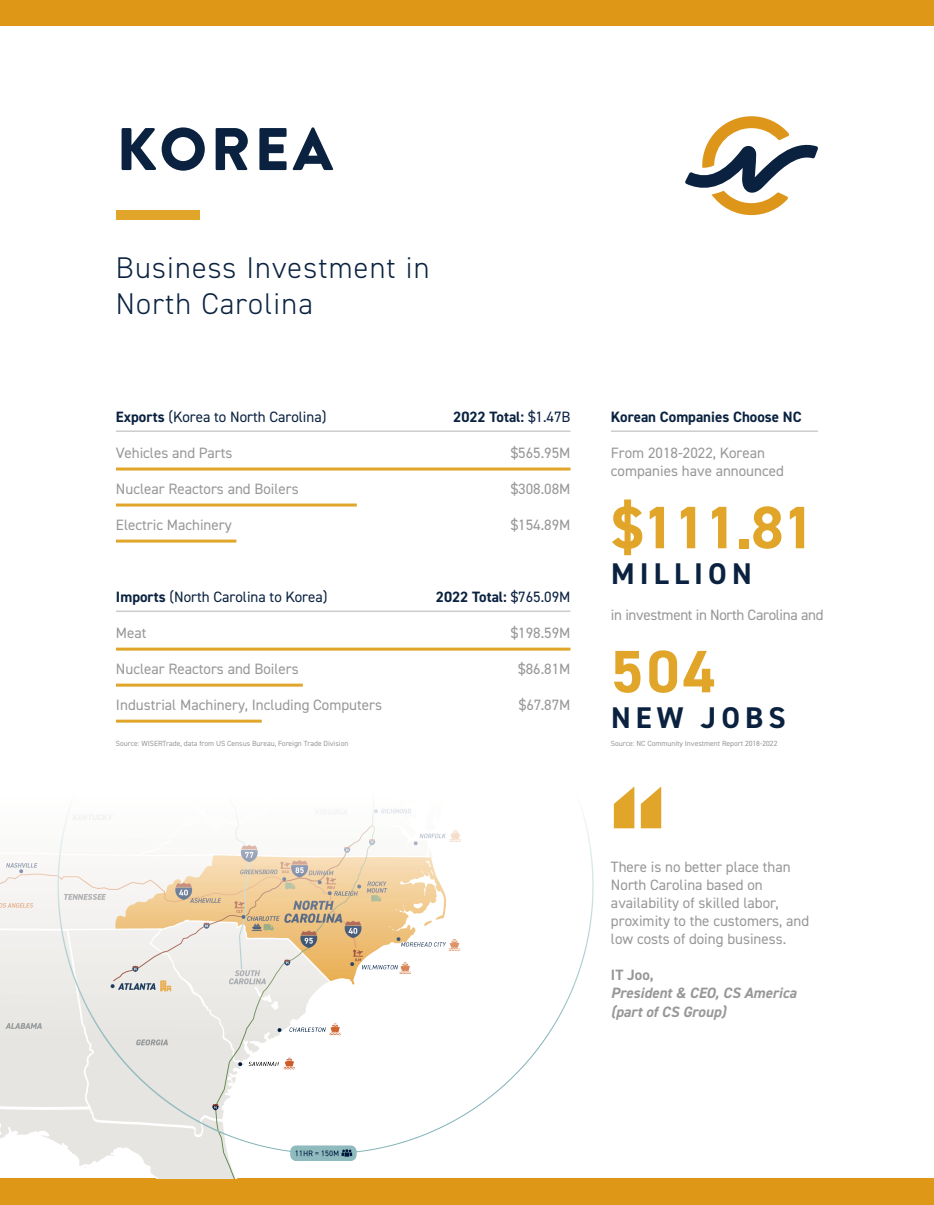
<style>
.page{position:relative;width:934px;height:1205px;background:#fff}
.page>*{position:absolute;margin:0;border:0;box-sizing:border-box;transform-origin:0 0}
.t1{font:700 150px "DIN2014";color:#e0a529}
.t2{font:700 60px "DIN2014";letter-spacing:-.02em;color:#e0a529}
.t3{font:900 60px "Brandon Grotesque";letter-spacing:.06em;color:#0a2240}
.t4{font:300 30px/36px "DIN2014";letter-spacing:.04em;color:#0a2240}
.t5{font:700 30px "DIN2014";letter-spacing:.17em;color:#0a2240}
.t6{font:15px/18px "DIN2014";color:#98989a}
.t7{font:15px "DIN2014";color:#0a2240}
.t8{font:700 15px "DIN2014";color:#0a2240}
.t9{font:italic 700 15px/18px "DIN2014";color:#98989a}
.t10{font:15px "DIN2014";letter-spacing:-.02em;color:#98989a}
.t11{font:700 15px "DIN2014";color:#98989a}
.t12{font:7.5px "DIN2014";color:#98989a}
.s1{font-weight:700}
.s2{font-weight:400}
</style>
<div class="page">
<div style="left:0;top:1178px;width:934px;height:26px;background:#df9717"></div>
<div style="left:0;top:0;width:934px;height:26px;background:#df9717"></div>
<img style="left:0;top:541px;width:594px;height:637px">
<div style="left:116px;top:210px;width:83px;height:9px;background:#e0a529"></div>
<hr style="left:116px;top:430px;width:454px;height:2px;background:#98989a">
<hr style="left:611px;top:430px;width:207px;height:2px;background:#98989a">
<hr style="left:116px;top:610px;width:454px;height:2px;background:#98989a">
<hr style="left:116px;top:467px;width:454px;height:3px;background:#e0a529">
<hr style="left:116px;top:647px;width:454px;height:3px;background:#e0a529">
<hr style="left:116px;top:503px;width:241px;height:3px;background:#e0a529">
<hr style="left:116px;top:683px;width:187px;height:3px;background:#e0a529">
<hr style="left:116px;top:539px;width:120px;height:3px;background:#e0a529">
<hr style="left:116px;top:719px;width:146px;height:3px;background:#e0a529">
<svg style="left:685px;top:116px;width:133px;height:99px"></svg>
<p class="t3" style="left:116px;top:107px;width:218px">KOREA</p>
<p class="t4" style="left:116px;top:250px;width:315px">Business Investment in<br>North Carolina</p>
<p class="t7" style="left:116px;top:407px;width:212px"><span class="s1">Exports</span> (Korea to North Carolina)</p>
<p class="t8" style="left:611px;top:407px;width:192px">Korean Companies Choose NC</p>
<p class="t8" style="left:453px;top:407px;width:119px">2022 Total: <span class="s2">$1.47B</span></p>
<p class="t6" style="left:116px;top:444px;width:118px">Vehicles and Parts</p>
<p class="t6" style="left:116px;top:480px;width:184px">Nuclear Reactors and Boilers</p>
<p class="t6" style="left:116px;top:516px;width:117px">Electric Machinery</p>
<p class="t6" style="left:511px;top:444px;width:61px">$565.95M</p>
<p class="t6" style="left:511px;top:480px;width:61px">$308.08M</p>
<p class="t6" style="left:511px;top:516px;width:61px">$154.89M</p>
<p class="t6" style="left:611px;top:444px;width:174px">From 2018-2022, Korean companies have announced</p>
<p class="t2" style="left:611px;top:487px;width:205px">$111.81</p>
<p class="t5" style="left:611px;top:554px;width:142px">MILLION</p>
<p class="t7" style="left:116px;top:587px;width:213px"><span class="s1">Imports</span> (North Carolina to Korea)</p>
<p class="t8" style="left:436px;top:587px;width:136px">2022 Total: <span class="s2">$765.09M</span></p>
<p class="t10" style="left:611px;top:605px;width:214px">in investment in North Carolina and</p>
<p class="t6" style="left:116px;top:624px;width:32px">Meat</p>
<p class="t6" style="left:511px;top:624px;width:61px">$198.59M</p>
<p class="t6" style="left:116px;top:660px;width:184px">Nuclear Reactors and Boilers</p>
<p class="t6" style="left:518px;top:660px;width:54px">$86.81M</p>
<p class="t2" style="left:611px;top:631px;width:106px">504</p>
<p class="t6" style="left:116px;top:696px;width:268px">Industrial Machinery, Including Computers</p>
<p class="t6" style="left:519px;top:696px;width:53px">$67.87M</p>
<p class="t5" style="left:611px;top:698px;width:176px">NEW JOBS</p>
<p class="t12" style="left:116px;top:739px;width:234px">Source: WISERTrade, data from US Census Bureau, Foreign Trade Division</p>
<p class="t12" style="left:611px;top:739px;width:168px">Source: NC Community Investment Report 2018-2022</p>
<p class="t1" style="left:611px;top:756px;width:59px">“</p>
<p class="t6" style="left:611px;top:858px;width:200px">There is no better place than<br>North Carolina based on availability of skilled labor, proximity to the customers, and low costs of doing business.</p>
<p class="t11" style="left:611px;top:965px;width:44px">IT Joo,</p>
<p class="t9" style="left:611px;top:984px;width:187px">President &amp; CEO, CS America (part of CS Group)</p>
</div>
